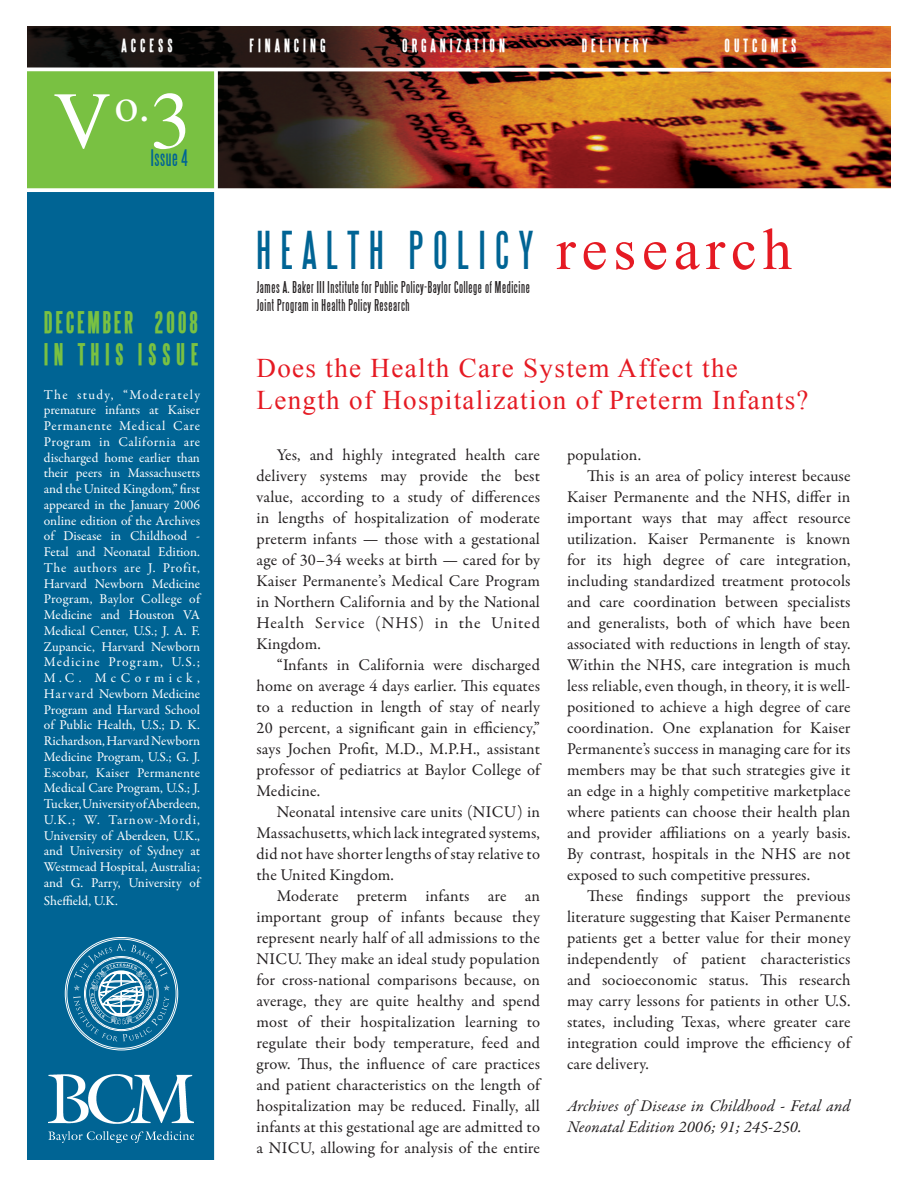
<style>
.page{position:relative;width:918px;height:1188px;background:#fff}
.page>*{position:absolute;margin:0;border:0;box-sizing:border-box;transform-origin:0 0}
.t1{font:81px "Times";color:#fff}
.t2{font:48px "Steelfish";letter-spacing:.2em;color:#006494}
.t3{font:27px "Times New Roman";letter-spacing:.05em;color:#e51a23}
.t4{font:700 27px "Steelfish";letter-spacing:.095em;color:#79c142}
.t5{font:700 27px "Steelfish";letter-spacing:.2em;color:#79c142}
.t6{font:21px "Steelfish";color:#006494}
.t7{font:16.5px/21px "Garamond Premr Pro";letter-spacing:.01em;color:#231f20;text-align:justify}
.t8{font:italic 16.5px/21px "Garamond Premr Pro";letter-spacing:.01em;color:#231f20}
.t9{font:700 16.5px "Steelfish";letter-spacing:.24em;color:#fff}
.t10{font:15px "Steelfish";letter-spacing:.04em;color:#231f20}
.t11{font:13.5px/15.8px "Garamond Premr Pro";color:#fff;text-align:justify}
.s1{font-family:"Times New Roman";font-size:58.5px;color:#e51a23}
</style>
<div class="page">
<img style="left:27px;top:27px;width:864px;height:161px">
<div style="left:27px;top:71px;width:188px;height:119px;background:#79c142"></div>
<div style="left:28px;top:191px;width:188px;height:969px;background:#006494"></div>
<img style="left:27px;top:66px;width:864px;height:8px">
<svg style="left:214px;top:70px;width:4px;height:1090px"></svg>
<svg style="left:27px;top:188px;width:864px;height:4px"></svg>
<svg style="left:73px;top:943px;width:97px;height:98px"></svg>
<img style="left:49px;top:1074px;width:145px;height:69px">
<p class="t9" style="left:122px;top:37px;width:19px">ACCESS</p>
<p class="t9" style="left:249px;top:37px;width:44px">FIN ANCIN</p>
<p class="t9" style="left:320px;top:37px;width:7px">G</p>
<p class="t9" style="left:402px;top:37px;width:103px">ORGANI ZATI ON</p>
<p class="t9" style="left:582px;top:37px;width:68px">DE LIVER Y</p>
<p class="t9" style="left:725px;top:37px;width:56px">OUTC OMES</p>
<p class="t1" style="left:53px;top:75px;width:139px">V<sup>o.</sup>3</p>
<p class="t6" style="left:151px;top:147px;width:38px">Issue 4</p>
<p class="t4" style="left:44px;top:307px;width:156px">DECEMBER 2008</p>
<p class="t5" style="left:44px;top:339px;width:156px">IN THIS ISSUE</p>
<p class="t11" style="left:44px;top:387px;width:158px">The study, “Moderately premature infants at Kaiser Permanente Medical Care Program in California are discharged home earlier than their peers in Massachusetts and the United Kingdom,” first appeared in the January 2006 online edition of the Archives of Disease in Childhood - Fetal and Neonatal Edition.<br>The authors are J. Profit, Harvard Newborn Medicine Program, Baylor College of Medicine and Houston VA Medical Center, U.S.; J. A. F.<br>Zupancic, Harvard Newborn Medicine Program, U.S.; M.C. McCormick, Har vard Newborn Medicine Program and Harvard School of Public Health, U.S.; D. K.<br>Richardson, Harvard Newborn Medicine Program, U.S.; G. J.<br>Escobar, Kaiser Permanente Medical Care Program, U.S.; J.<br>Tucker, University of Aberdeen, U.K.; W. Tarnow-Mordi, University of Aberdeen, U.K., and University of Sydney at Westmead Hospital, Australia; and G. Parry, University of</p>
<p class="t11" style="left:44px;top:893px;width:75px">Sheffield, U.K.</p>
<p class="t2" style="left:256px;top:225px;width:537px">Health Policy <span class="s1">research</span></p>
<p class="t10" style="left:256px;top:279px;width:275px">James A. Baker III Institute for Public Policy-Baylor College of Medicine</p>
<p class="t10" style="left:256px;top:297px;width:155px">Joint Program in Health Policy Research</p>
<p class="t3" style="left:256px;top:352px;width:483px">Does the Health Care System Affect the</p>
<p class="t3" style="left:256px;top:384px;width:554px">Length of Hospitalization of Preterm Infants?</p>
<p class="t7" style="left:256px;top:445px;width:285px;text-indent:20px">Yes, and highly integrated health care delivery systems may provide the best value, according to a study of differences in lengths of hospitalization of moderate preterm infants — those with a gestational age of 30–34 weeks at birth — cared for by Kaiser Permanente’s Medical Care Program in Northern California and by the National Health Service (NHS) in the United Kingdom.</p>
<p class="t7" style="left:256px;top:655px;width:285px;text-indent:20px">“Infants in California were discharged home on average 4 days earlier. This equates to a reduction in length of stay of nearly 20 percent, a significant gain in efficiency,” says Jochen Profit, M.D., M.P.H., assistant professor of pediatrics at Baylor College of Medicine.</p>
<p class="t7" style="left:256px;top:802px;width:285px;text-indent:20px">Neonatal intensive care units (NICU) in Massachusetts, which lack integrated systems, did not have shorter lengths of stay relative to the United Kingdom.</p>
<p class="t7" style="left:256px;top:886px;width:285px;text-indent:20px">Moderate preterm infants are an important group of infants because they represent nearly half of all admissions to the NICU. They make an ideal study population for cross-national comparisons because, on average, they are quite healthy and spend most of their hospitalization learning to regulate their body temperature, feed and grow. Thus, the influence of care practices and patient characteristics on the length of hospitalization may be reduced. Finally, all infants at this gestational age are admitted to a NICU, allowing for analysis of the entire</p>
<p class="t7" style="left:567px;top:445px;width:76px">population.</p>
<p class="t7" style="left:567px;top:466px;width:285px;text-indent:20px">This is an area of policy interest because Kaiser Permanente and the NHS, differ in important ways that may affect resource utilization. Kaiser Permanente is known for its high degree of care integration, including standardized treatment protocols and care coordination between specialists and generalists, both of which have been associated with reductions in length of stay.<br>Within the NHS, care integration is much less reliable, even though, in theory, it is well&shy;positioned to achieve a high degree of care coordination. One explanation for Kaiser Permanente’s success in managing care for its members may be that such strategies give it an edge in a highly competitive marketplace where patients can choose their health plan and provider affiliations on a yearly basis.<br>By contrast, hospitals in the NHS are not exposed to such competitive pressures.</p>
<p class="t7" style="left:567px;top:886px;width:285px;text-indent:20px">These findings support the previous literature suggesting that Kaiser Permanente patients get a better value for their money independently of patient characteristics and socioeconomic status. This research may carry lessons for patients in other U.S. states, including Texas, where greater care integration could improve the efficiency of care delivery.</p>
<p class="t8" style="left:567px;top:1097px;width:285px">Archives of Disease in Childhood - Fetal and<br>Neonatal Edition 2006; 91; 245-250.</p>
</div>
